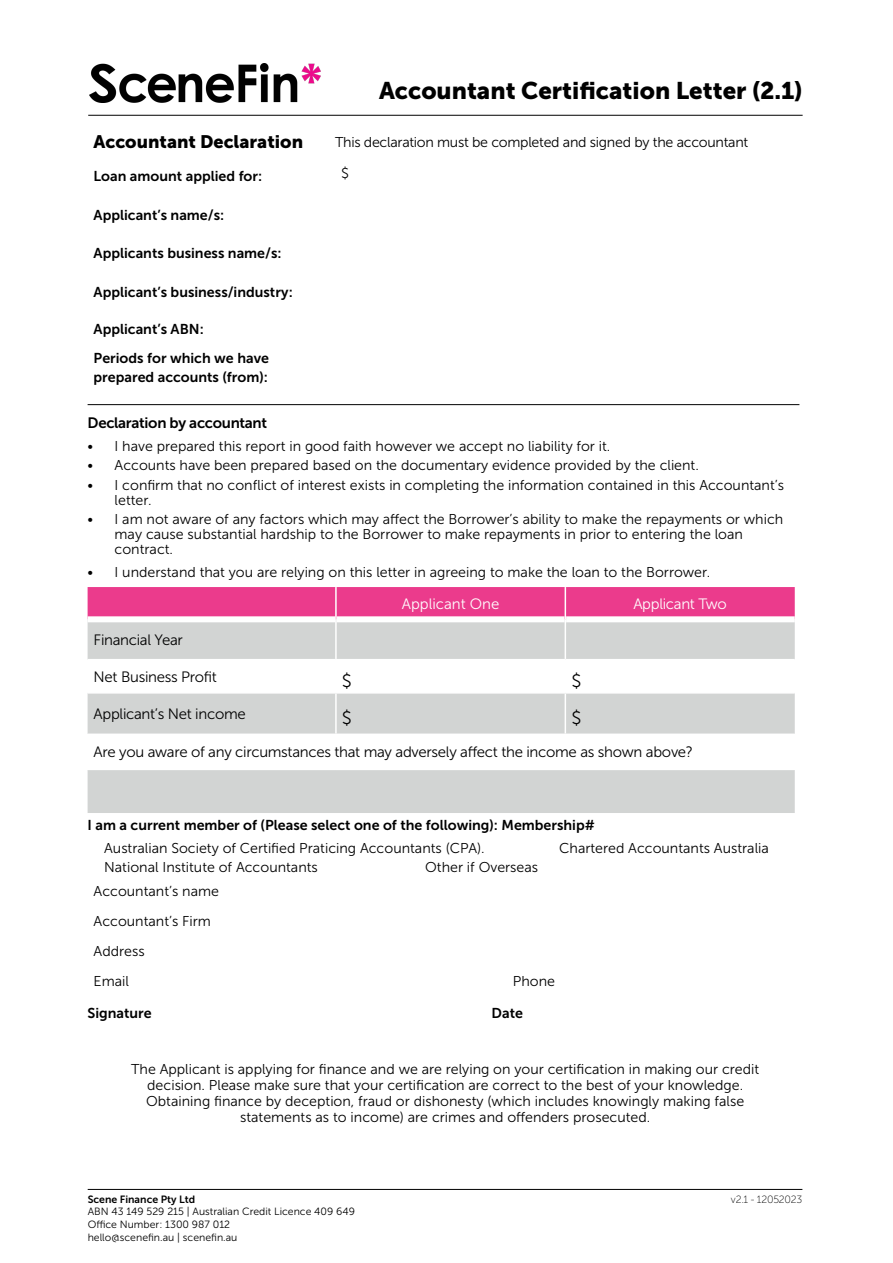
<style>
.page{position:relative;width:893px;height:1263px;background:#fff}
.page>*{position:absolute;margin:0;border:0;box-sizing:border-box;transform-origin:0 0}
.t1{font:24px "Museo Sans 900";color:#000}
.t2{font:18px "Museo Sans 900";color:#000}
.t3{font:18px "Museo Sans 300";color:#000}
.t4{font:15px "Museo Sans 300";letter-spacing:-.02em;color:#000}
.t5{font:15px "Museo Sans 300";letter-spacing:-.01em;color:#fff}
.t6{font:15px "Museo Sans 700";letter-spacing:-.02em;color:#000}
.t7{font:14.25px/15px "Museo Sans 300";color:#000}
.t8{font:14.25px/28.3px "Museo Sans 700";color:#000}
.t9{font:14.25px "Museo Sans 300";letter-spacing:-.02em;color:#000}
.t10{font:10.5px/12.6px "Museo Sans 300";color:#000}
.t11{font:10.5px "Museo Sans 700";color:#000}
.t12{font:10.5px "Museo Sans 100";letter-spacing:-.02em;color:#000}
</style>
<div class="page">
<hr style="left:88px;top:1189px;width:714px;height:1px;background:#000">
<hr style="left:88px;top:115px;width:715px;height:1px;background:#000">
<img style="left:89px;top:64px;width:231px;height:38px">
<hr style="left:88px;top:404px;width:711px;height:1px;background:#000">
<div style="left:88px;top:587px;width:707px;height:29px;background:#eb3b8c"></div>
<svg style="left:88px;top:622px;width:707px;height:191px;fill:#d2d4d3"></svg>
<div style="left:88px;top:734px;width:707px;height:35px;background:#fff"></div>
<hr style="left:565px;top:587px;width:1px;height:32px;background:#fff">
<hr style="left:565px;top:619px;width:1px;height:40px;background:#fff">
<hr style="left:565px;top:660px;width:1px;height:32px;background:#fff">
<hr style="left:88px;top:769px;width:248px;height:1px;background:#fff">
<hr style="left:336px;top:769px;width:229px;height:1px;background:#fff">
<hr style="left:565px;top:769px;width:230px;height:1px;background:#fff">
<hr style="left:565px;top:694px;width:1px;height:39px;background:#fff">
<hr style="left:88px;top:733px;width:248px;height:2px;background:#fff">
<hr style="left:336px;top:733px;width:229px;height:2px;background:#fff">
<hr style="left:565px;top:733px;width:230px;height:2px;background:#fff">
<hr style="left:88px;top:659px;width:248px;height:1px;background:#fff">
<hr style="left:336px;top:659px;width:229px;height:1px;background:#fff">
<hr style="left:565px;top:659px;width:230px;height:1px;background:#fff">
<hr style="left:88px;top:692px;width:248px;height:2px;background:#fff">
<hr style="left:336px;top:692px;width:229px;height:2px;background:#fff">
<hr style="left:565px;top:692px;width:230px;height:2px;background:#fff">
<hr style="left:335px;top:587px;width:2px;height:32px;background:#fff">
<hr style="left:335px;top:619px;width:2px;height:40px;background:#fff">
<hr style="left:335px;top:660px;width:2px;height:32px;background:#fff">
<hr style="left:335px;top:694px;width:2px;height:39px;background:#fff">
<h1 class="t1" style="left:379px;top:77px;width:425px">Accountant Certification Letter (2.1)</h1>
<p class="t2" style="left:94px;top:132px;width:211px">Accountant Declaration</p>
<p class="t9" style="left:335px;top:134px;width:415px">This declaration must be completed and signed by the accountant</p>
<p class="t7" style="left:341px;top:166px;width:9px">$</p>
<p class="t8" style="left:94px;top:162px;width:170px">Loan amount applied for:</p>
<p class="t8" style="left:94px;top:201px;width:132px">Applicant’s name/s:</p>
<p class="t8" style="left:94px;top:239px;width:189px">Applicants business name/s:</p>
<p class="t8" style="left:94px;top:277px;width:201px">Applicant’s business/industry:</p>
<p class="t8" style="left:94px;top:315px;width:177px">Applicant’s ABN:<br>Periods for which we have</p>
<p class="t8" style="left:94px;top:362px;width:176px">prepared accounts (from):</p>
<p class="t6" style="left:88px;top:414px;width:181px">Declaration by accountant</p>
<p class="t7" style="left:88px;top:439px;width:524px">• I have prepared this report in good faith however we accept no liability for it.</p>
<p class="t7" style="left:88px;top:458px;width:613px">• Accounts have been prepared based on the documentary evidence provided by the client.</p>
<p class="t7" style="left:115px;top:477px;width:671px;text-indent:-27px">• I confirm that no conflict of interest exists in completing the information contained in this Accountant’s letter.</p>
<p class="t7" style="left:115px;top:511px;width:670px;text-indent:-27px">• I am not aware of any factors which may affect the Borrower’s ability to make the repayments or which may cause substantial hardship to the Borrower to make repayments in prior to entering the loan contract.</p>
<p class="t7" style="left:88px;top:564px;width:624px">• I understand that you are relying on this letter in agreeing to make the loan to the Borrower.</p>
<p class="t5" style="left:402px;top:596px;width:99px">Applicant One</p>
<p class="t5" style="left:633px;top:596px;width:95px">Applicant Two</p>
<p class="t4" style="left:94px;top:632px;width:91px">Financial Year</p>
<p class="t4" style="left:94px;top:669px;width:125px">Net Business Profit</p>
<p class="t3" style="left:342px;top:671px;width:12px">$</p>
<p class="t3" style="left:571px;top:671px;width:12px">$</p>
<p class="t4" style="left:94px;top:706px;width:154px">Applicant’s Net income</p>
<p class="t3" style="left:342px;top:708px;width:12px">$</p>
<p class="t3" style="left:571px;top:708px;width:12px">$</p>
<p class="t4" style="left:94px;top:744px;width:601px">Are you aware of any circumstances that may adversely affect the income as shown above?</p>
<p class="t8" style="left:88px;top:811px;width:509px">I am a current member of (Please select one of the following): Membership#</p>
<p class="t7" style="left:104px;top:841px;width:382px">Australian Society of Certified Praticing Accountants (CPA).</p>
<p class="t7" style="left:559px;top:841px;width:211px">Chartered Accountants Australia</p>
<p class="t7" style="left:104px;top:859px;width:215px">National Institute of Accountants</p>
<p class="t7" style="left:425px;top:859px;width:114px">Other if Overseas</p>
<p class="t7" style="left:94px;top:876px;width:127px;line-height:29.7px">Accountant’s name<br>Accountant’s Firm<br>Address<br>Email</p>
<p class="t7" style="left:513px;top:973px;width:44px">Phone</p>
<p class="t8" style="left:88px;top:999px;width:66px">Signature</p>
<p class="t8" style="left:492px;top:999px;width:33px">Date</p>
<p class="t7" style="left:131px;top:1061px;width:630px;line-height:16.2px;text-align:center">The Applicant is applying for finance and we are relying on your certification in making our credit decision. Please make sure that your certification are correct to the best of your knowledge.<br>Obtaining finance by deception, fraud or dishonesty (which includes knowingly making false statements as to income) are crimes and offenders prosecuted.</p>
<p class="t11" style="left:88px;top:1193px;width:109px">Scene Finance Pty Ltd</p>
<p class="t12" style="left:731px;top:1194px;width:73px">v2.1 - 12052023</p>
<p class="t10" style="left:88px;top:1205px;width:269px">ABN 43 149 529 215 | Australian Credit Licence 409 649<br>Office Number: 1300 987 012<br>hello@scenefin.au | scenefin.au</p>
</div>
